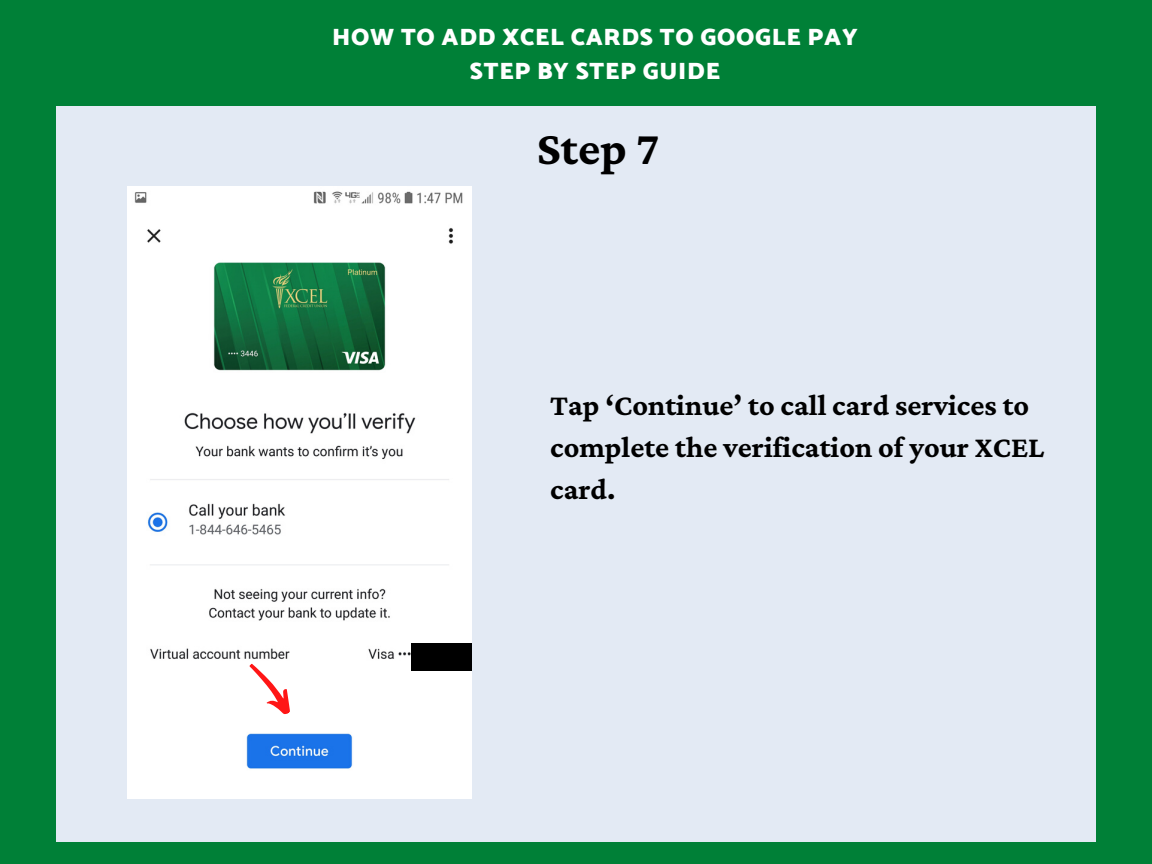
<style>
.page{position:relative;width:1152px;height:864px;background:#008037}
.page>*{position:absolute;margin:0;border:0;box-sizing:border-box;transform-origin:0 0}
.t1{font:700 48px "Crimson Pro";color:#000}
.t2{font:700 30.15px/42px "Crimson Pro";color:#000}
.t3{font:900 24px/33.6px "Catamaran";letter-spacing:.03em;color:#fff;text-align:center}
</style>
<div class="page">
<div style="left:56px;top:106px;width:1040px;height:736px;background:#e3eaf4"></div>
<img style="left:127px;top:187px;width:345px;height:612px">
<svg style="left:240px;top:657px;width:60px;height:63px;background:#fce0e0"></svg>
<div style="left:411px;top:644px;width:61px;height:27px;background:#000"></div>
<p class="t3" style="left:332px;top:21px;width:527px">HOW TO ADD XCEL CARDS TO GOOGLE PAY<br>STEP BY STEP GUIDE</p>
<h1 class="t1" style="left:537px;top:121px;width:124px">Step 7</h1>
<p class="t2" style="left:550px;top:384px;width:496px">Tap ‘Continue’ to call card services to complete the verification of your XCEL card.</p>
</div>
